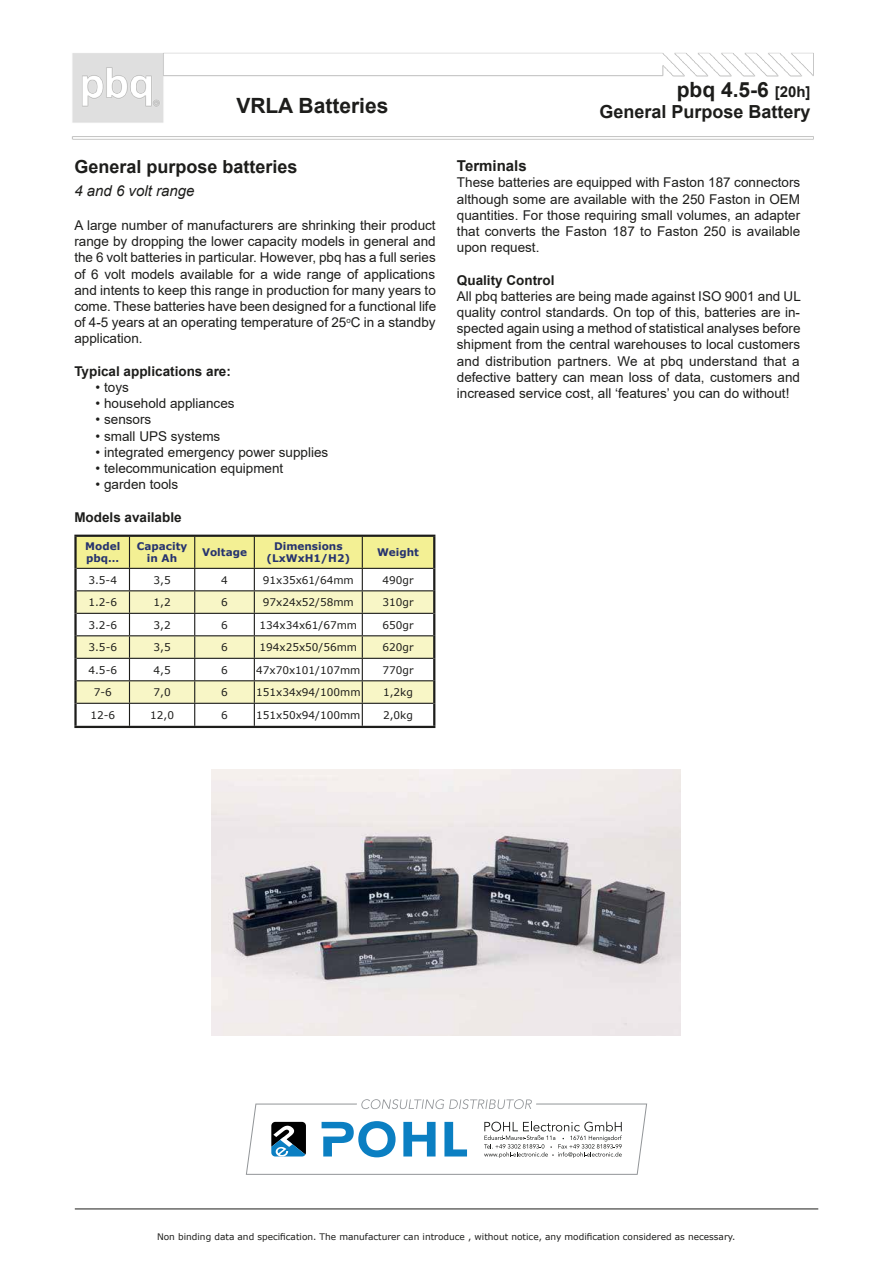
<style>
.page{position:relative;width:893px;height:1263px;background:#fff}
.page>*{position:absolute;margin:0;border:0;box-sizing:border-box;transform-origin:0 0}
.t1{font:700 21px "Arial";color:#1d1d1b}
.t2{font:700 18px "Arial";color:#1d1d1b}
.t3{font:italic 15px "Arial";color:#1d1d1b}
.t4{font:700 15px "Arial";color:#1d1d1b}
.t5{font:13.5px/16.2px "Arial";color:#1d1d1b;text-align:justify}
.t6{font:700 13.5px "Arial";color:#1d1d1b}
.t7{font:10.5px "Verdana";color:#1d1d1b}
.t8{font:700 10.5px/12.6px "Verdana";color:#26336f;text-align:center}
.t9{font:9px "Verdana";color:#1d1d1b}
.s1{font-size:15px}
</style>
<div class="page">
<img style="left:72px;top:52px;width:742px;height:88px">
<hr style="left:75px;top:1209px;width:743px;height:1px;background:#1d1d1b">
<img style="left:212px;top:769px;width:469px;height:267px">
<hr style="left:74px;top:537px;width:3px;height:31px;background:#1d1d1b">
<hr style="left:74px;top:535px;width:361px;height:2px;background:#1d1d1b">
<hr style="left:433px;top:537px;width:2px;height:31px;background:#1d1d1b">
<hr style="left:74px;top:568px;width:3px;height:23px;background:#1d1d1b">
<hr style="left:433px;top:568px;width:2px;height:23px;background:#1d1d1b">
<hr style="left:74px;top:591px;width:3px;height:22px;background:#1d1d1b">
<hr style="left:433px;top:591px;width:2px;height:22px;background:#1d1d1b">
<hr style="left:74px;top:613px;width:3px;height:23px;background:#1d1d1b">
<hr style="left:433px;top:613px;width:2px;height:23px;background:#1d1d1b">
<hr style="left:74px;top:636px;width:3px;height:22px;background:#1d1d1b">
<hr style="left:433px;top:636px;width:2px;height:22px;background:#1d1d1b">
<hr style="left:74px;top:658px;width:3px;height:23px;background:#1d1d1b">
<hr style="left:433px;top:658px;width:2px;height:23px;background:#1d1d1b">
<hr style="left:74px;top:681px;width:3px;height:22px;background:#1d1d1b">
<hr style="left:433px;top:681px;width:2px;height:22px;background:#1d1d1b">
<hr style="left:74px;top:703px;width:3px;height:23px;background:#1d1d1b">
<hr style="left:74px;top:726px;width:361px;height:2px;background:#1d1d1b">
<svg style="left:76px;top:536px;width:358px;height:190px"></svg>
<hr style="left:433px;top:703px;width:2px;height:23px;background:#1d1d1b">
<svg style="left:246px;top:1099px;width:401px;height:76px"></svg>
<h1 class="t1" style="left:236px;top:91px;width:154px">VRLA Batteries</h1>
<h2 class="t2" style="left:74px;top:154px;width:224px">General purpose batteries</h2>
<p class="t3" style="left:74px;top:181px;width:122px">4 and 6 volt range</p>
<p class="t5" style="left:74px;top:217px;width:363px">A large number of manufacturers are shrinking their product range by dropping the lower capacity models in general and the 6 volt batteries in particular. However, pbq has a full series of 6 volt models available for a wide range of applications and intents to keep this range in production for many years to come. These batteries have been designed for a functional life of 4-5 years at an operating temperature of 25<sup>o</sup>C in a standby application.</p>
<p class="t6" style="left:74px;top:362px;width:158px">Typical applications are:</p>
<p class="t5" style="left:96px;top:379px;width:35px">• toys</p>
<p class="t5" style="left:96px;top:395px;width:140px">• household appliances</p>
<p class="t5" style="left:96px;top:412px;width:57px">• sensors</p>
<p class="t5" style="left:96px;top:428px;width:126px">• small UPS systems</p>
<p class="t5" style="left:96px;top:444px;width:234px">• integrated emergency power supplies</p>
<p class="t5" style="left:96px;top:460px;width:189px">• telecommunication equipment</p>
<p class="t5" style="left:96px;top:476px;width:84px">• garden tools</p>
<p class="t6" style="left:74px;top:507px;width:109px">Models available</p>
<p class="t8" style="left:85px;top:539px;width:37px;text-align:left">Model pbq…</p>
<p class="t8" style="left:137px;top:539px;width:52px">Capacity in Ah</p>
<p class="t8" style="left:202px;top:546px;width:46px">Voltage</p>
<p class="t8" style="left:266px;top:539px;width:85px">Dimensions (LxWxH1/H2)</p>
<p class="t8" style="left:377px;top:546px;width:43px">Weight</p>
<p class="t7" style="left:88px;top:573px;width:30px">3.5-4</p>
<p class="t7" style="left:153px;top:573px;width:19px">3,5</p>
<p class="t7" style="left:221px;top:573px;width:8px">4</p>
<p class="t7" style="left:263px;top:573px;width:93px">91x35x61/64mm</p>
<p class="t7" style="left:382px;top:573px;width:33px">490gr</p>
<p class="t7" style="left:88px;top:595px;width:30px">1.2-6</p>
<p class="t7" style="left:154px;top:595px;width:19px">1,2</p>
<p class="t7" style="left:221px;top:595px;width:8px">6</p>
<p class="t7" style="left:263px;top:595px;width:93px">97x24x52/58mm</p>
<p class="t7" style="left:382px;top:595px;width:33px">310gr</p>
<p class="t7" style="left:88px;top:618px;width:30px">3.2-6</p>
<p class="t7" style="left:154px;top:618px;width:19px">3,2</p>
<p class="t7" style="left:221px;top:618px;width:8px">6</p>
<p class="t7" style="left:259px;top:618px;width:99px">134x34x61/67mm</p>
<p class="t7" style="left:382px;top:618px;width:33px">650gr</p>
<p class="t7" style="left:88px;top:640px;width:30px">3.5-6</p>
<p class="t7" style="left:154px;top:640px;width:19px">3,5</p>
<p class="t7" style="left:221px;top:640px;width:8px">6</p>
<p class="t7" style="left:259px;top:640px;width:99px">194x25x50/56mm</p>
<p class="t7" style="left:382px;top:640px;width:33px">620gr</p>
<p class="t7" style="left:88px;top:663px;width:30px">4.5-6</p>
<p class="t7" style="left:154px;top:663px;width:19px">4,5</p>
<p class="t7" style="left:221px;top:663px;width:8px">6</p>
<p class="t7" style="left:256px;top:663px;width:106px">47x70x101/107mm</p>
<p class="t7" style="left:382px;top:663px;width:33px">770gr</p>
<p class="t7" style="left:94px;top:685px;width:20px">7-6</p>
<p class="t7" style="left:154px;top:685px;width:19px">7,0</p>
<p class="t7" style="left:221px;top:685px;width:8px">6</p>
<p class="t7" style="left:256px;top:685px;width:106px">151x34x94/100mm</p>
<p class="t7" style="left:383px;top:685px;width:31px">1,2kg</p>
<p class="t7" style="left:90px;top:708px;width:26px">12-6</p>
<p class="t7" style="left:150px;top:708px;width:25px">12,0</p>
<p class="t7" style="left:221px;top:708px;width:8px">6</p>
<p class="t7" style="left:256px;top:708px;width:106px">151x50x94/100mm</p>
<p class="t7" style="left:383px;top:708px;width:31px">2,0kg</p>
<h1 class="t1" style="left:677px;top:75px;width:135px">pbq 4.5-6 <span class="s1">[20h]</span></h1>
<h2 class="t2" style="left:599px;top:99px;width:212px">General Purpose Battery</h2>
<p class="t4" style="left:457px;top:155px;width:71px">Terminals</p>
<p class="t5" style="left:457px;top:175px;width:345px">These batteries are equipped with Faston 187 connectors although some are available with the 250 Faston in OEM quantities. For those requiring small volumes, an adapter that converts the Faston 187 to Faston 250 is available upon request.</p>
<p class="t6" style="left:457px;top:270px;width:99px">Quality Control</p>
<p class="t5" style="left:457px;top:288px;width:345px">All pbq batteries are being made against ISO 9001 and UL quality control standards. On top of this, batteries are in&shy;spected again using a method of statistical analyses before shipment from the central warehouses to local customers and distribution partners. We at pbq understand that a defective battery can mean loss of data, customers and increased service cost, all ‘features’ you can do without!</p>
<p class="t9" style="left:157px;top:1230px;width:580px">Non binding data and specification. The manufacturer can introduce , without notice, any modification considered as necessary.</p>
</div>
